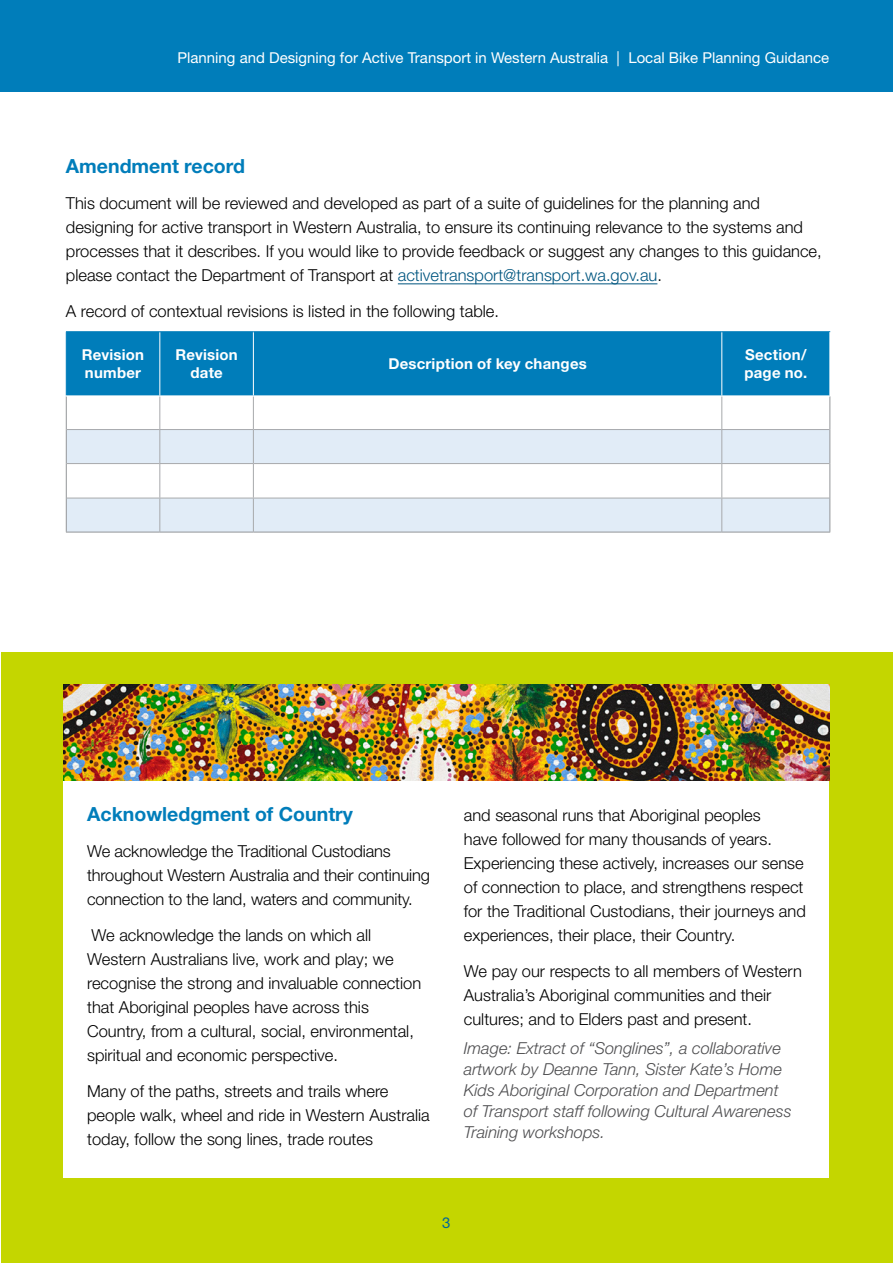
<style>
.page{position:relative;width:893px;height:1263px;background:#fff}
.page>*{position:absolute;margin:0;border:0;box-sizing:border-box;transform-origin:0 0}
.main_H1_Inside_cover_-_Empower{font:700 19.5px "Helvetica Neue LT Std";color:#007dba}
.main_P_Body{font:300 16.5px/24px "Helvetica Neue LT Std";color:#000}
.Master_palette_-_DoT_Blue_7461_Caption{font:italic 300 16.5px/21px "Helvetica Neue LT Std";color:#4d4d4f}
.t1{font:15px "Helvetica Neue LT Std";color:#fff}
.main_Tables_p_Table_heading_centre_align{font:700 15px/18px "Helvetica Neue LT Std";letter-spacing:.015em;color:#fff}
.t2{font:15px "Helvetica Neue LT Std";color:#006799}
.s1{color:#005680}
</style>
<div class="page">
<div style="left:1px;top:653px;width:892px;height:610px;background:#c4d600"></div>
<div style="left:64px;top:727px;width:765px;height:451px;background:#fff"></div>
<img style="left:64px;top:685px;width:765px;height:95px">
<hr style="left:398px;top:283px;width:259px;height:1px;background:#005680">
<div style="left:67px;top:332px;width:762px;height:63px;background:#007dba"></div>
<div style="left:67px;top:430px;width:762px;height:102px;background:#e1ecf7"></div>
<svg style="left:67px;top:464px;width:762px;height:34px"></svg>
<hr style="left:66px;top:396px;width:1px;height:34px;background:#939598">
<hr style="left:829px;top:396px;width:1px;height:34px;background:#939598">
<hr style="left:66px;top:430px;width:1px;height:34px;background:#939598">
<hr style="left:829px;top:430px;width:1px;height:34px;background:#939598">
<hr style="left:66px;top:464px;width:1px;height:34px;background:#939598">
<hr style="left:829px;top:464px;width:1px;height:34px;background:#939598">
<hr style="left:66px;top:498px;width:1px;height:34px;background:#939598">
<hr style="left:829px;top:498px;width:1px;height:34px;background:#939598">
<hr style="left:66px;top:532px;width:94px;height:1px;background:#939598">
<hr style="left:160px;top:532px;width:93px;height:1px;background:#939598">
<hr style="left:253px;top:532px;width:469px;height:1px;background:#939598">
<hr style="left:722px;top:532px;width:108px;height:1px;background:#939598">
<hr style="left:159px;top:396px;width:1px;height:33px;background:#a7a9ac">
<hr style="left:253px;top:396px;width:1px;height:33px;background:#a7a9ac">
<hr style="left:721px;top:396px;width:1px;height:33px;background:#a7a9ac">
<hr style="left:67px;top:429px;width:93px;height:1px;background:#a7a9ac">
<hr style="left:160px;top:429px;width:93px;height:1px;background:#a7a9ac">
<hr style="left:159px;top:430px;width:1px;height:33px;background:#a7a9ac">
<hr style="left:253px;top:429px;width:469px;height:1px;background:#a7a9ac">
<hr style="left:253px;top:430px;width:1px;height:33px;background:#a7a9ac">
<hr style="left:722px;top:429px;width:107px;height:1px;background:#a7a9ac">
<hr style="left:721px;top:430px;width:1px;height:33px;background:#a7a9ac">
<hr style="left:67px;top:463px;width:93px;height:1px;background:#a7a9ac">
<hr style="left:160px;top:463px;width:93px;height:1px;background:#a7a9ac">
<hr style="left:159px;top:464px;width:1px;height:34px;background:#a7a9ac">
<hr style="left:253px;top:463px;width:469px;height:1px;background:#a7a9ac">
<hr style="left:253px;top:464px;width:1px;height:34px;background:#a7a9ac">
<hr style="left:722px;top:463px;width:107px;height:1px;background:#a7a9ac">
<hr style="left:721px;top:464px;width:1px;height:34px;background:#a7a9ac">
<hr style="left:67px;top:498px;width:93px;height:1px;background:#a7a9ac">
<hr style="left:160px;top:498px;width:93px;height:1px;background:#a7a9ac">
<hr style="left:159px;top:498px;width:1px;height:34px;background:#a7a9ac">
<hr style="left:253px;top:498px;width:469px;height:1px;background:#a7a9ac">
<hr style="left:253px;top:498px;width:1px;height:34px;background:#a7a9ac">
<hr style="left:722px;top:498px;width:107px;height:1px;background:#a7a9ac">
<hr style="left:721px;top:498px;width:1px;height:34px;background:#a7a9ac">
<hr style="left:159px;top:332px;width:1px;height:63px;background:#fff">
<hr style="left:253px;top:332px;width:1px;height:63px;background:#fff">
<hr style="left:721px;top:332px;width:1px;height:63px;background:#fff">
<hr style="left:66px;top:331px;width:94px;height:1px;background:#007dba">
<hr style="left:66px;top:332px;width:1px;height:63px;background:#007dba">
<hr style="left:160px;top:331px;width:93px;height:1px;background:#007dba">
<hr style="left:253px;top:331px;width:469px;height:1px;background:#007dba">
<hr style="left:722px;top:331px;width:108px;height:1px;background:#007dba">
<div style="left:0;top:0;width:893px;height:91px;background:#007dba"></div>
<p class="t1" style="left:177px;top:49px;width:653px">Planning and Designing for Active Transport in Western Australia | Local Bike Planning Guidance</p>
<h2 class="main_H1_Inside_cover_-_Empower" style="left:66px;top:154px;width:181px">Amendment record</h2>
<p class="main_P_Body" style="left:66px;top:191px;width:757px">This document will be reviewed and developed as part of a suite of guidelines for the planning and designing for active transport in Western Australia, to ensure its continuing relevance to the systems and processes that it describes. If you would like to provide feedback or suggest any changes to this guidance, please contact the Department of Transport at <span class="s1">activetransport@transport.wa.gov.au</span>.</p>
<p class="main_P_Body" style="left:66px;top:299px;width:435px">A record of contextual revisions is listed in the following table.</p>
<h1 class="main_Tables_p_Table_heading_centre_align" style="left:82px;top:345px;width:64px">Revision number</h1>
<h1 class="main_Tables_p_Table_heading_centre_align" style="left:175px;top:345px;width:64px;text-align:center">Revision date</h1>
<h1 class="main_Tables_p_Table_heading_centre_align" style="left:388px;top:354px;width:200px">Description of key changes</h1>
<h1 class="main_Tables_p_Table_heading_centre_align" style="left:744px;top:345px;width:64px">Section/ page no.</h1>
<h2 class="main_H1_Inside_cover_-_Empower" style="left:87px;top:802px;width:267px">Acknowledgment of Country</h2>
<p class="main_P_Body" style="left:87px;top:839px;width:344px">We acknowledge the Traditional Custodians throughout Western Australia and their continuing connection to the land, waters and community.</p>
<p class="main_P_Body" style="left:87px;top:923px;width:336px">We acknowledge the lands on which all Western Australians live, work and play; we recognise the strong and invaluable connection that Aboriginal peoples have across this Country, from a cultural, social, environmental, spiritual and economic perspective.</p>
<p class="main_P_Body" style="left:87px;top:1079px;width:344px">Many of the paths, streets and trails where people walk, wheel and ride in Western Australia today, follow the song lines, trade routes</p>
<p class="main_P_Body" style="left:464px;top:803px;width:343px">and seasonal runs that Aboriginal peoples<br>have followed for many thousands of years.<br>Experiencing these actively, increases our sense of connection to place, and strengthens respect for the Traditional Custodians, their journeys and experiences, their place, their Country.</p>
<p class="main_P_Body" style="left:464px;top:959px;width:340px">We pay our respects to all members of Western<br>Australia’s Aboriginal communities and their cultures; and to Elders past and present.</p>
<p class="Master_palette_-_DoT_Blue_7461_Caption" style="left:464px;top:1038px;width:329px">Image: Extract of “Songlines”, a collaborative artwork by Deanne Tann, Sister Kate’s Home Kids Aboriginal Corporation and Department of Transport staff following Cultural Awareness Training workshops.</p>
<p class="t2" style="left:442px;top:1214px;width:10px">3</p>
</div>
